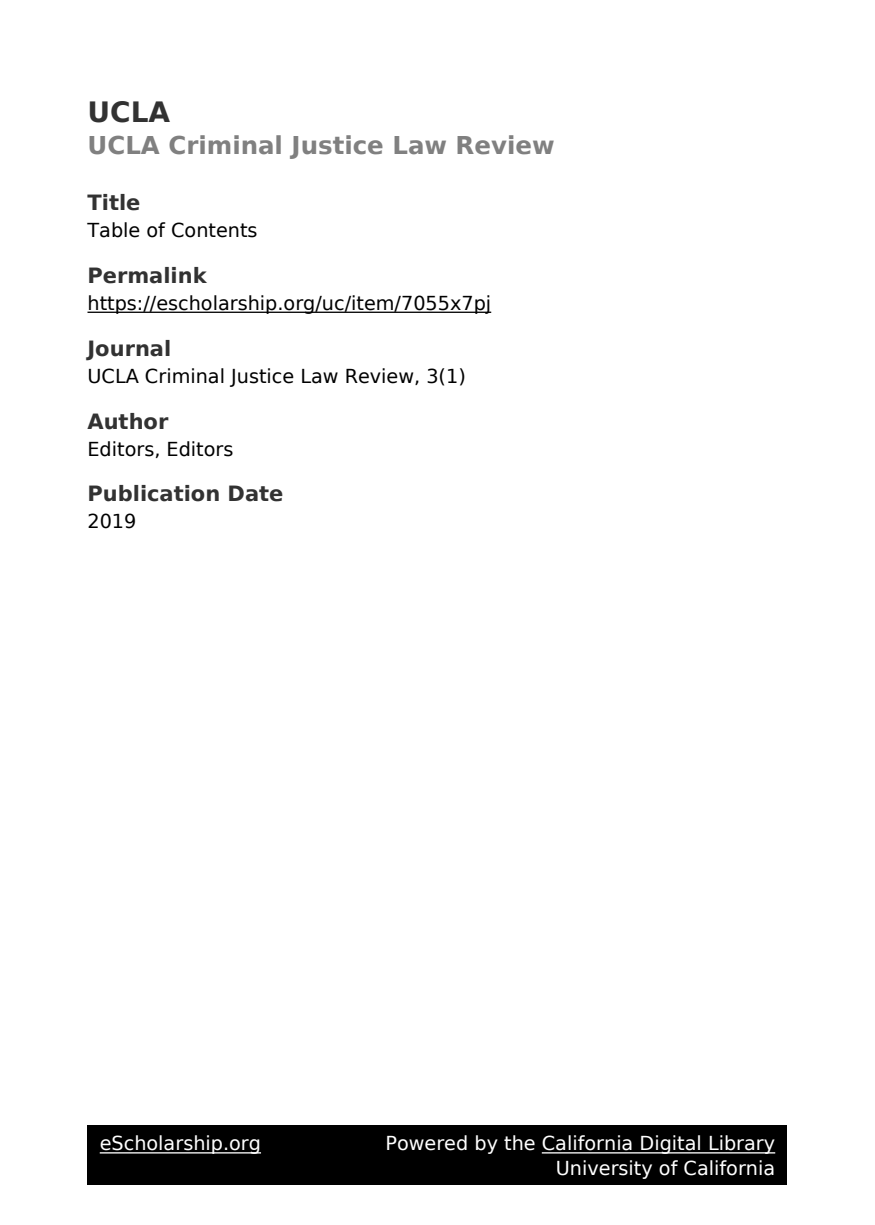
<style>
.page{position:relative;width:875px;height:1225px;background:#fff}
.page>*{position:absolute;margin:0;border:0;box-sizing:border-box;transform-origin:0 0}
.t1{font:700 28px "DejaVu Sans";color:#323232}
.t2{font:700 24.5px "DejaVu Sans";color:#808080}
.t3{font:700 21px "DejaVu Sans";color:#323232}
.t4{font:19.25px "DejaVu Sans";color:#000}
.t5{font:19.25px/24.5px "DejaVu Sans";color:#fff;text-align:right}
</style>
<div class="page">
<hr style="left:88px;top:312px;width:403px;height:1px;background:#000">
<div style="left:88px;top:1125px;width:700px;height:60px;background:#000"></div>
<hr style="left:100px;top:1152px;width:161px;height:2px;background:#fff">
<hr style="left:542px;top:1152px;width:233px;height:2px;background:#fff">
<h1 class="t1" style="left:88px;top:101px;width:84px">UCLA</h1>
<p class="t2" style="left:88px;top:136px;width:469px">UCLA Criminal Justice Law Review</p>
<p class="t3" style="left:88px;top:194px;width:54px">Title</p>
<p class="t4" style="left:88px;top:222px;width:172px">Table of Contents</p>
<p class="t3" style="left:88px;top:267px;width:121px">Permalink</p>
<p class="t4" style="left:88px;top:295px;width:405px">https://escholarship.org/uc/item/7055x7pj</p>
<p class="t3" style="left:88px;top:340px;width:85px">Journal</p>
<p class="t4" style="left:88px;top:368px;width:380px">UCLA Criminal Justice Law Review, 3(1)</p>
<p class="t3" style="left:88px;top:413px;width:82px">Author</p>
<p class="t4" style="left:88px;top:441px;width:148px">Editors, Editors</p>
<p class="t3" style="left:88px;top:485px;width:198px">Publication Date</p>
<p class="t4" style="left:88px;top:514px;width:50px">2019</p>
<p class="t5" style="left:100px;top:1133px;width:163px">eScholarship.org</p>
<p class="t5" style="left:385px;top:1133px;width:391px">Powered by the California Digital Library<br>University of California</p>
</div>
